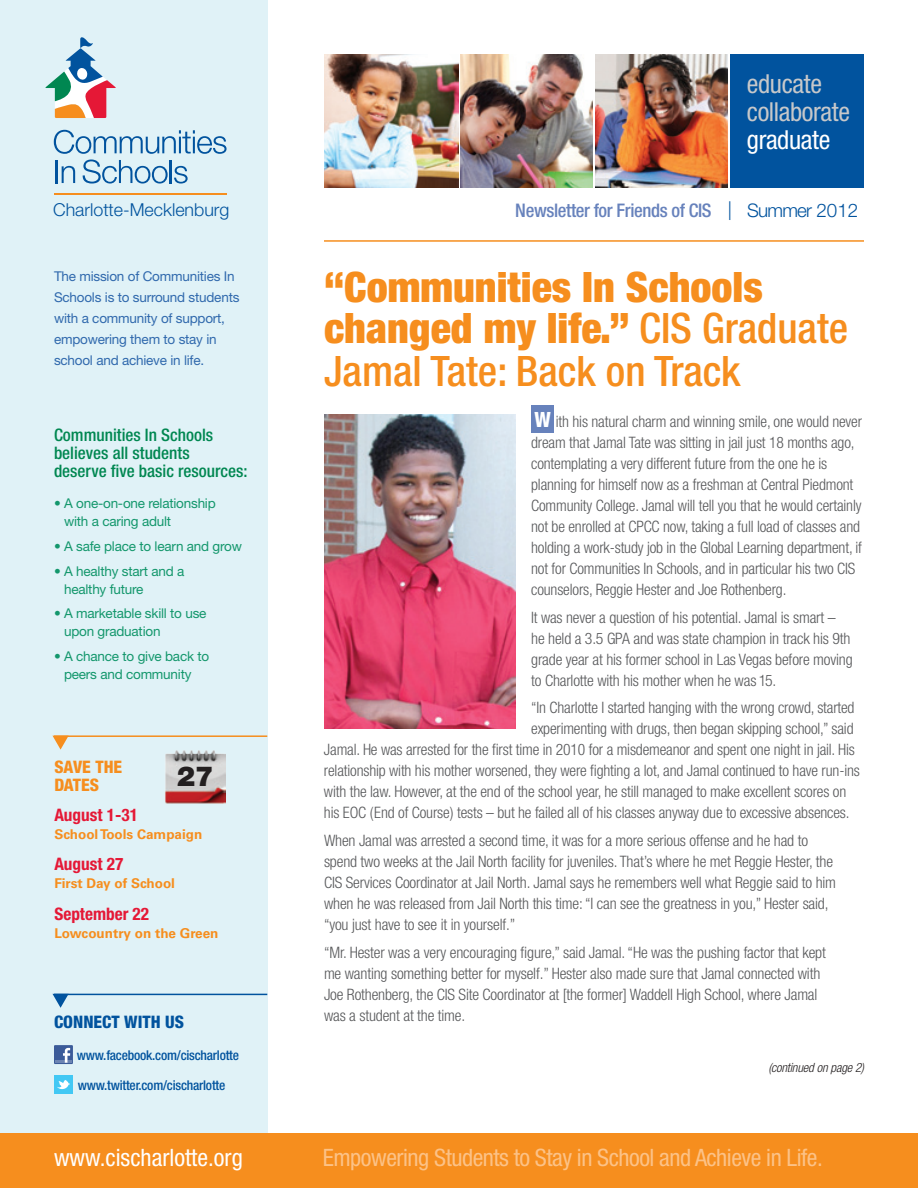
<style>
.page{position:relative;width:918px;height:1188px;background:#fff}
.page>*{position:absolute;margin:0;border:0;box-sizing:border-box;transform-origin:0 0}
.t1{font:900 condensed 42px/42px "Helvetica Neue";color:#f68e1e}
.t2{font:900 27.6px "Helvetica Neue";color:#231f20}
.t3{font:condensed 26.25px/28px "Helvetica Neue";letter-spacing:-.015em;color:#c7c8ca}
.t4{font:condensed 26.25px "Helvetica Neue";letter-spacing:-.015em;color:#fff}
.t5{font:condensed 24px "Helvetica Neue";letter-spacing:-.02em;color:#fcc287}
.t6{font:condensed 24px "Helvetica Neue";color:#fff}
.t7{font:500 condensed 18.75px "Helvetica Neue";letter-spacing:-.02em;color:#6782bc}
.t8{font:300 18.75px "Helvetica Neue";letter-spacing:-.04em;color:#01539e}
.t9{font:300 17.85px "Helvetica Neue";color:#01539e}
.t10{font:500 condensed 17.25px/18px "Helvetica Neue";color:#008751}
.t11{font:700 condensed 17.25px "Helvetica Neue";color:#e51836}
.t12{font:800 condensed 17.25px "Helvetica Neue";color:#01539e}
.t13{font:800 condensed 17.25px/18px "Helvetica Neue";letter-spacing:.02em;color:#f68e1e}
.t14{font:300 condensed 15.75px/21px "Helvetica Neue";letter-spacing:-.01em;color:#57585a}
.t15{font:13.5px/18px "Helvetica Neue";letter-spacing:-.015em;color:#13976c}
.t16{font:13.5px/21px "Helvetica Neue";letter-spacing:-.015em;color:#3069ad}
.t17{font:500 condensed 13.5px "Helvetica Neue";letter-spacing:-.015em;color:#01539e}
.t18{font:700 13.5px "Univers";color:#f68e1e}
.t19{font:italic 300 condensed 12.75px "Helvetica Neue";letter-spacing:-.015em;color:#231f20}
.s1{font-weight:300;font-stretch:normal;color:#01539e}
.s2{font-weight:500}
.s3{font-weight:800;font-size:21px;color:#fff}
</style>
<div class="page">
<div style="left:0;top:0;width:267px;height:1188px;background:#e0f2f7"></div>
<div style="left:0;top:1134px;width:918px;height:54px;background:#f68e1e"></div>
<hr style="left:54px;top:194px;width:173px;height:1px;background:#f68e1e">
<hr style="left:324px;top:240px;width:540px;height:2px;background:#f68e1e">
<div style="left:531px;top:405px;width:23px;height:28px;background:#6782bc"></div>
<div style="left:730px;top:54px;width:134px;height:134px;background:#01539e"></div>
<img style="left:324px;top:54px;width:134px;height:134px">
<img style="left:460px;top:54px;width:133px;height:134px">
<img style="left:595px;top:54px;width:133px;height:134px">
<img style="left:324px;top:414px;width:191px;height:315px">
<svg style="left:54px;top:130px;width:173px;height:24px"></svg>
<hr style="left:55px;top:160px;width:2px;height:23px;background:#01539e">
<svg style="left:62px;top:166px;width:13px;height:17px"></svg>
<svg style="left:82px;top:160px;width:86px;height:24px"></svg>
<hr style="left:170px;top:160px;width:2px;height:23px;background:#01539e">
<svg style="left:174px;top:166px;width:14px;height:18px"></svg>
<svg style="left:45px;top:37px;width:71px;height:81px"></svg>
<hr style="left:54px;top:735px;width:213px;height:2px;background:#f68e1e">
<svg style="left:52px;top:736px;width:16px;height:14px"></svg>
<img style="left:165px;top:750px;width:61px;height:54px">
<hr style="left:54px;top:994px;width:213px;height:1px;background:#01539e">
<svg style="left:52px;top:994px;width:17px;height:14px"></svg>
<div style="left:54px;top:1045px;width:19px;height:19px;background:#3b5b99"></div>
<hr style="left:55px;top:1060px;width:17px;height:3px;background:#6d84b3">
<svg style="left:63px;top:1048px;width:7px;height:15px"></svg>
<div style="left:54px;top:1075px;width:19px;height:19px;background:#42c8f4"></div>
<svg style="left:57px;top:1080px;width:13px;height:10px"></svg>
<h3 class="t3" style="left:747px;top:70px;width:105px">educate collaborate</h3>
<h3 class="t4" style="left:747px;top:125px;width:85px">graduate</h3>
<p class="t7" style="left:515px;top:199px;width:218px">Newsletter for Friends of CIS <span class="s1">|</span></p>
<p class="t9" style="left:53px;top:199px;width:178px">Charlotte-Mecklenburg</p>
<p class="t8" style="left:747px;top:199px;width:113px">Summer 2012</p>
<p class="t16" style="left:54px;top:265px;width:187px">The mission of Communities In<br>Schools is to surround students with a community of support, empowering them to stay in school and achieve in life.</p>
<p class="t10" style="left:54px;top:425px;width:195px">Communities In Schools believes all students<br>deserve five basic resources:</p>
<p class="t15" style="left:64px;top:494px;width:153px;text-indent:-10px">• A one-on-one relationship with a caring adult</p>
<p class="t15" style="left:54px;top:537px;width:189px">• A safe place to learn and grow</p>
<p class="t15" style="left:64px;top:562px;width:122px;text-indent:-10px">• A healthy start and a healthy future</p>
<p class="t15" style="left:64px;top:605px;width:144px;text-indent:-10px">• A marketable skill to use upon graduation</p>
<p class="t15" style="left:54px;top:647px;width:157px;text-align:center">• A chance to give back to peers and community</p>
<p class="t13" style="left:54px;top:758px;width:69px">SAVE THE<br>DATES</p>
<p class="t11" style="left:54px;top:804px;width:85px">August 1-31</p>
<p class="t18" style="left:54px;top:826px;width:149px">School Tools Campaign</p>
<p class="t11" style="left:54px;top:853px;width:70px">August 27</p>
<p class="t18" style="left:54px;top:875px;width:122px">First Day of School</p>
<p class="t11" style="left:54px;top:903px;width:96px">September 22</p>
<p class="t18" style="left:54px;top:925px;width:166px">Lowcountry on the Green</p>
<h2 class="t2" style="left:177px;top:760px;width:38px">27</h2>
<p class="t12" style="left:54px;top:1011px;width:132px">CONNECT WITH US</p>
<p class="t17" style="left:77px;top:1047px;width:164px">www.facebook.com/cischarlotte</p>
<p class="t17" style="left:78px;top:1077px;width:149px">www.twitter.com/cischarlotte</p>
<h1 class="t1" style="left:324px;top:266px;width:526px">“Communities In Schools changed my life.” <span class="s2">CIS Graduate<br>Jamal Tate: Back on Track</span></h1>
<p class="t14" style="left:531px;top:411px;width:332px"><span class="s3">W</span> ith his natural charm and winning smile, one would never dream that Jamal Tate was sitting in jail just 18 months ago, contemplating a very different future from the one he is planning for himself now as a freshman at Central Piedmont Community College. Jamal will tell you that he would certainly not be enrolled at CPCC now, taking a full load of classes and holding a work-study job in the Global Learning department, if not for Communities In Schools, and in particular his two CIS counselors, Reggie Hester and Joe Rothenberg.</p>
<p class="t14" style="left:531px;top:607px;width:323px">It was never a question of his potential. Jamal is smart – he held a 3.5 GPA and was state champion in track his 9th grade year at his former school in Las Vegas before moving to Charlotte with his mother when he was 15.</p>
<p class="t14" style="left:531px;top:697px;width:325px">“In Charlotte I started hanging with the wrong crowd, started</p>
<p class="t14" style="left:531px;top:718px;width:324px">experimenting with drugs, then began skipping school,” said</p>
<p class="t14" style="left:324px;top:739px;width:532px">Jamal. He was arrested for the first time in 2010 for a misdemeanor and spent one night in jail. His</p>
<p class="t14" style="left:324px;top:760px;width:537px">relationship with his mother worsened, they were fighting a lot, and Jamal continued to have run-ins</p>
<p class="t14" style="left:324px;top:781px;width:524px">with the law. However, at the end of the school year, he still managed to make excellent scores on</p>
<p class="t14" style="left:324px;top:802px;width:527px">his EOC (End of Course) tests – but he failed all of his classes anyway due to excessive absences.</p>
<p class="t14" style="left:324px;top:830px;width:514px">When Jamal was arrested a second time, it was for a more serious offense and he had to spend two weeks at the Jail North facility for juveniles. That’s where he met Reggie Hester, the CIS Services Coordinator at Jail North. Jamal says he remembers well what Reggie said to him when he was released from Jail North this time: “I can see the greatness in you,” Hester said, “you just have to see it in yourself.”</p>
<p class="t14" style="left:324px;top:942px;width:503px">“Mr. Hester was a very encouraging figure,” said Jamal. “He was the pushing factor that kept me wanting something better for myself.” Hester also made sure that Jamal connected with Joe Rothenberg, the CIS Site Coordinator at [the former] Waddell High School, where Jamal was a student at the time.</p>
<p class="t19" style="left:769px;top:1060px;width:97px">(continued on page 2)</p>
<h3 class="t6" style="left:54px;top:1144px;width:190px">www.cischarlotte.org</h3>
<h3 class="t5" style="left:323px;top:1144px;width:502px">Empowering Students to Stay in School and Achieve in Life.</h3>
</div>
